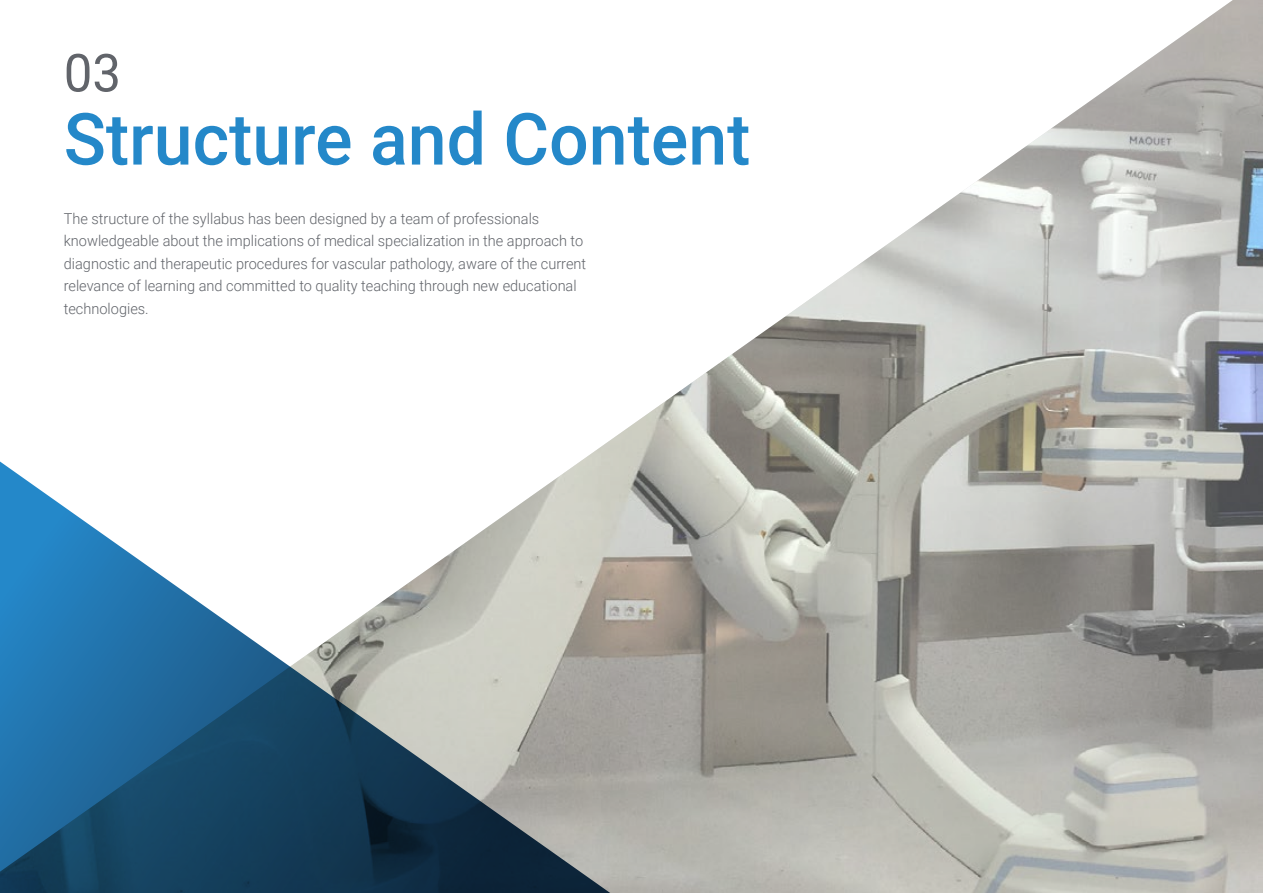
<style>
.page{position:relative;width:1263px;height:893px;background:#fff}
.page>*{position:absolute;margin:0;border:0;box-sizing:border-box;transform-origin:0 0}
.t1{font:500 72px "Roboto";color:#2488c9}
.t2{font:52.5px "Roboto";color:#61646a}
.t3{font:300 15px/22.5px "Roboto";color:#61646a}
</style>
<div class="page">
<img style="left:602px;top:0;width:661px;height:893px">
<svg style="left:0;top:446px;width:640px;height:447px"></svg>
<h2 class="t2" style="left:64px;top:36px;width:59px">03</h2>
<h1 class="t1" style="left:64px;top:89px;width:688px">Structure and Content</h1>
<p class="t3" style="left:64px;top:207px;width:524px">The structure of the syllabus has been designed by a team of professionals knowledgeable about the implications of medical specialization in the approach to diagnostic and therapeutic procedures for vascular pathology, aware of the current relevance of learning and committed to quality teaching through new educational technologies.</p>
</div>
